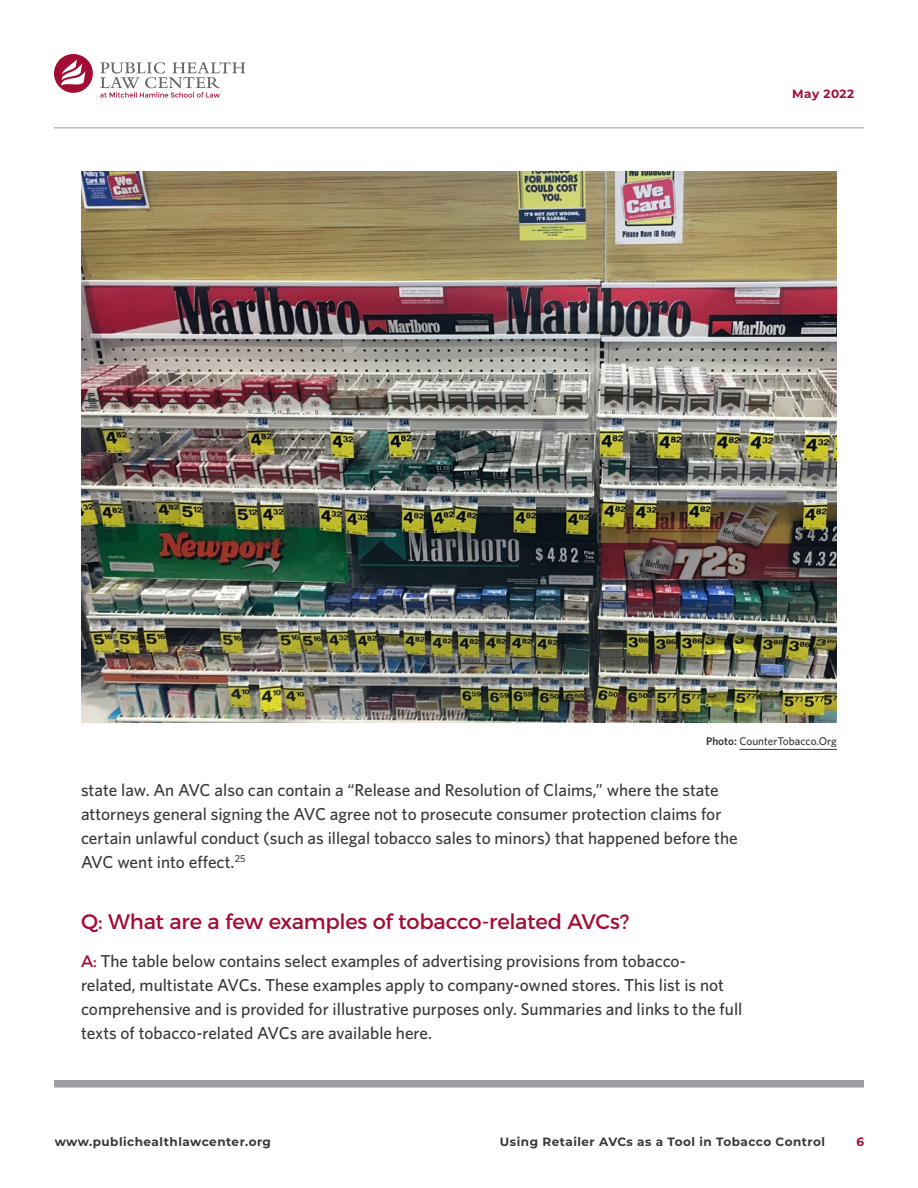
<style>
.page{position:relative;width:918px;height:1188px;background:#fff}
.page>*{position:absolute;margin:0;border:0;box-sizing:border-box;transform-origin:0 0}
.SH_level_1__intro{font:21px "Montserrat";letter-spacing:-.015em;color:#a30c33}
.body{font:500 17.25px/24px "Whitney";color:#383839}
.t1{font:700 12px "Montserrat";letter-spacing:.04em;color:#383839}
.t2{font:700 12px "Montserrat";letter-spacing:.04em;color:#a30c33}
.t3{font:500 11.25px "Whitney";color:#383839}
.s1{font-weight:600}
.s2{font-family:"Montserrat";font-weight:400;font-size:16.5px;color:#a30c33}
</style>
<div class="page">
<div style="left:54px;top:1080px;width:810px;height:8px;background:#9b9da0"></div>
<hr style="left:54px;top:128px;width:810px;height:1px;background:#9b9da0">
<img style="left:81px;top:171px;width:756px;height:551px">
<hr style="left:739px;top:749px;width:98px;height:1px;background:#383839">
<svg style="left:54px;top:54px;width:39px;height:39px"></svg>
<svg style="left:100px;top:62px;width:145px;height:36px"></svg>
<p class="t2" style="left:792px;top:85px;width:63px">May 2022</p>
<p class="t3" style="left:706px;top:734px;width:132px"><span class="s1">Photo:</span> CounterTobacco.Org</p>
<p class="body" style="left:81px;top:777px;width:658px">state law. An AVC also can contain a “Release and Resolution of Claims,” where the state attorneys general signing the AVC agree not to prosecute consumer protection claims for certain unlawful conduct (such as illegal tobacco sales to minors) that happened before the AVC went into effect.<sup>25</sup></p>
<p class="SH_level_1__intro" style="left:81px;top:909px;width:550px">Q: What are a few examples of tobacco-related AVCs?</p>
<p class="body" style="left:81px;top:948px;width:663px"><span class="s2">A:</span> The table below contains select examples of advertising provisions from tobacco&shy;related, multistate AVCs. These examples apply to company-owned stores. This list is not comprehensive and is provided for illustrative purposes only. Summaries and links to the full texts of tobacco-related AVCs are available here.</p>
<p class="t1" style="left:55px;top:1133px;width:218px">www.publichealthlawcenter.org</p>
<p class="t1" style="left:500px;top:1133px;width:327px">Using Retailer AVCs as a Tool in Tobacco Control</p>
<p class="t2" style="left:856px;top:1133px;width:9px">6</p>
</div>
